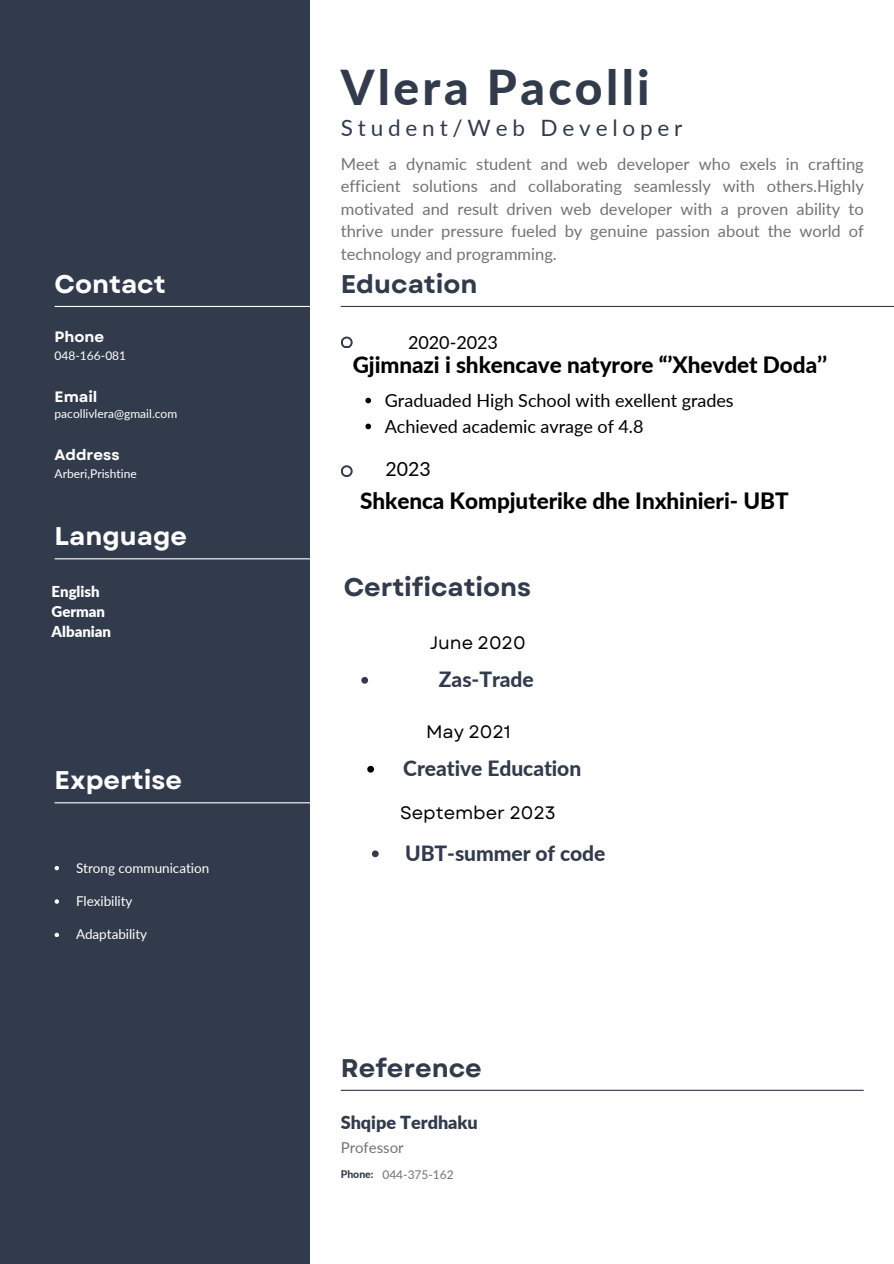
<style>
.page{position:relative;width:894px;height:1264px;background:#fff}
.page>*{position:absolute;margin:0;border:0;box-sizing:border-box;transform-origin:0 0}
.t1{font:800 48px "Lato";letter-spacing:.07em;color:#323b4c}
.t2{font:700 25.5px "Garet";color:#323b4c}
.t3{font:700 25.5px "Garet";color:#fff}
.t4{font:800 22.5px "Lato";letter-spacing:-.005em;color:#000}
.t5{font:22.5px "Lato";letter-spacing:.215em;color:#323b4c}
.t6{font:800 21px "Lato";letter-spacing:-.005em;color:#323b4c}
.t7{font:19.5px "Lato";color:#000}
.t8{font:18px "Lato";letter-spacing:-.005em;color:#000}
.t9{font:18px "Garet";letter-spacing:-.005em;color:#000}
.t10{font:900 18px "Lato";color:#323b4c}
.t11{font:16.5px/22.5px "Lato";color:#737373;text-align:justify}
.t12{font:900 15px "Lato";letter-spacing:-.005em;color:#fff}
.t13{font:700 15px "Garet";color:#fff}
.t14{font:15px "Lato";letter-spacing:-.005em;color:#737373}
.t15{font:13.5px "Lato";letter-spacing:-.005em;color:#fff}
.t16{font:12px "Lato";color:#fff}
.t17{font:12px "Lato";letter-spacing:-.005em;color:#737373}
.t18{font:800 10.5px "Lato";color:#323b4c}
</style>
<div class="page">
<div style="left:0;top:0;width:309px;height:1263px;background:#323b4c"></div>
<hr style="left:55px;top:306px;width:255px;height:1px;background:#fff">
<hr style="left:55px;top:558px;width:255px;height:1px;background:#fff">
<hr style="left:341px;top:306px;width:552px;height:1px;background:#323b4c">
<svg style="left:341px;top:336px;width:11px;height:12px"></svg>
<div style="left:342px;top:338px;width:8px;height:8px;background:#fff;border-radius:50%"></div>
<svg style="left:341px;top:465px;width:11px;height:12px"></svg>
<div style="left:342px;top:467px;width:8px;height:8px;background:#fff;border-radius:50%"></div>
<hr style="left:341px;top:1089px;width:522px;height:1px;background:#323b4c">
<svg style="left:55px;top:866px;width:4px;height:4px"></svg>
<svg style="left:55px;top:899px;width:4px;height:4px"></svg>
<svg style="left:55px;top:932px;width:4px;height:5px"></svg>
<hr style="left:55px;top:802px;width:255px;height:1px;background:#fff">
<svg style="left:365px;top:398px;width:6px;height:5px"></svg>
<svg style="left:365px;top:423px;width:6px;height:6px"></svg>
<svg style="left:361px;top:677px;width:7px;height:6px"></svg>
<svg style="left:367px;top:765px;width:7px;height:7px"></svg>
<svg style="left:372px;top:850px;width:6px;height:7px"></svg>
<p class="t3" style="left:55px;top:266px;width:113px">Contact</p>
<p class="t13" style="left:55px;top:326px;width:51px">Phone</p>
<p class="t16" style="left:55px;top:348px;width:73px">048-166-081</p>
<p class="t13" style="left:55px;top:386px;width:44px">Email</p>
<p class="t16" style="left:55px;top:406px;width:124px">pacollivlera@gmail.com</p>
<p class="t13" style="left:55px;top:444px;width:67px">Address</p>
<p class="t16" style="left:55px;top:466px;width:84px">Arberi,Prishtine</p>
<p class="t3" style="left:55px;top:518px;width:134px">Language</p>
<p class="t12" style="left:52px;top:581px;width:50px">English</p>
<p class="t12" style="left:52px;top:602px;width:55px">German</p>
<p class="t12" style="left:52px;top:622px;width:61px">Albanian</p>
<p class="t3" style="left:55px;top:762px;width:129px">Expertise</p>
<p class="t15" style="left:76px;top:859px;width:135px">Strong communication</p>
<p class="t15" style="left:76px;top:892px;width:58px">Flexibility</p>
<p class="t15" style="left:76px;top:926px;width:73px">Adaptability</p>
<p class="t1" style="left:341px;top:58px;width:310px">Vlera Pacolli</p>
<p class="t5" style="left:341px;top:114px;width:343px">Student/Web Developer</p>
<p class="t11" style="left:341px;top:152px;width:524px">Meet a dynamic student and web developer who exels in crafting efficient solutions and collaborating seamlessly with others.Highly motivated and result driven web developer with a proven ability to thrive under pressure fueled by genuine passion about the world of technology and programming.</p>
<p class="t2" style="left:341px;top:266px;width:138px">Education</p>
<p class="t8" style="left:408px;top:331px;width:91px">2020-2023</p>
<p class="t4" style="left:352px;top:351px;width:476px">Gjimnazi i shkencave natyrore “’Xhevdet Doda’’</p>
<p class="t8" style="left:384px;top:389px;width:350px">Graduaded High School with exellent grades</p>
<p class="t8" style="left:384px;top:415px;width:260px">Achieved academic avrage of 4.8</p>
<p class="t7" style="left:385px;top:456px;width:47px">2023</p>
<p class="t4" style="left:360px;top:486px;width:430px">Shkenca Kompjuterike dhe Inxhinieri- UBT</p>
<p class="t2" style="left:343px;top:569px;width:189px">Certifications</p>
<p class="t9" style="left:429px;top:630px;width:98px">June 2020</p>
<p class="t6" style="left:439px;top:666px;width:96px">Zas-Trade</p>
<p class="t9" style="left:426px;top:718px;width:86px">May 2021</p>
<p class="t6" style="left:403px;top:755px;width:179px">Creative Education</p>
<p class="t9" style="left:400px;top:799px;width:157px">September 2023</p>
<p class="t6" style="left:405px;top:839px;width:202px">UBT-summer of code</p>
<p class="t2" style="left:341px;top:1049px;width:142px">Reference</p>
<p class="t10" style="left:341px;top:1111px;width:138px">Shqipe Terdhaku</p>
<p class="t18" style="left:341px;top:1168px;width:34px">Phone:</p>
<p class="t14" style="left:341px;top:1137px;width:64px">Professor</p>
<p class="t17" style="left:382px;top:1167px;width:73px">044-375-162</p>
</div>
